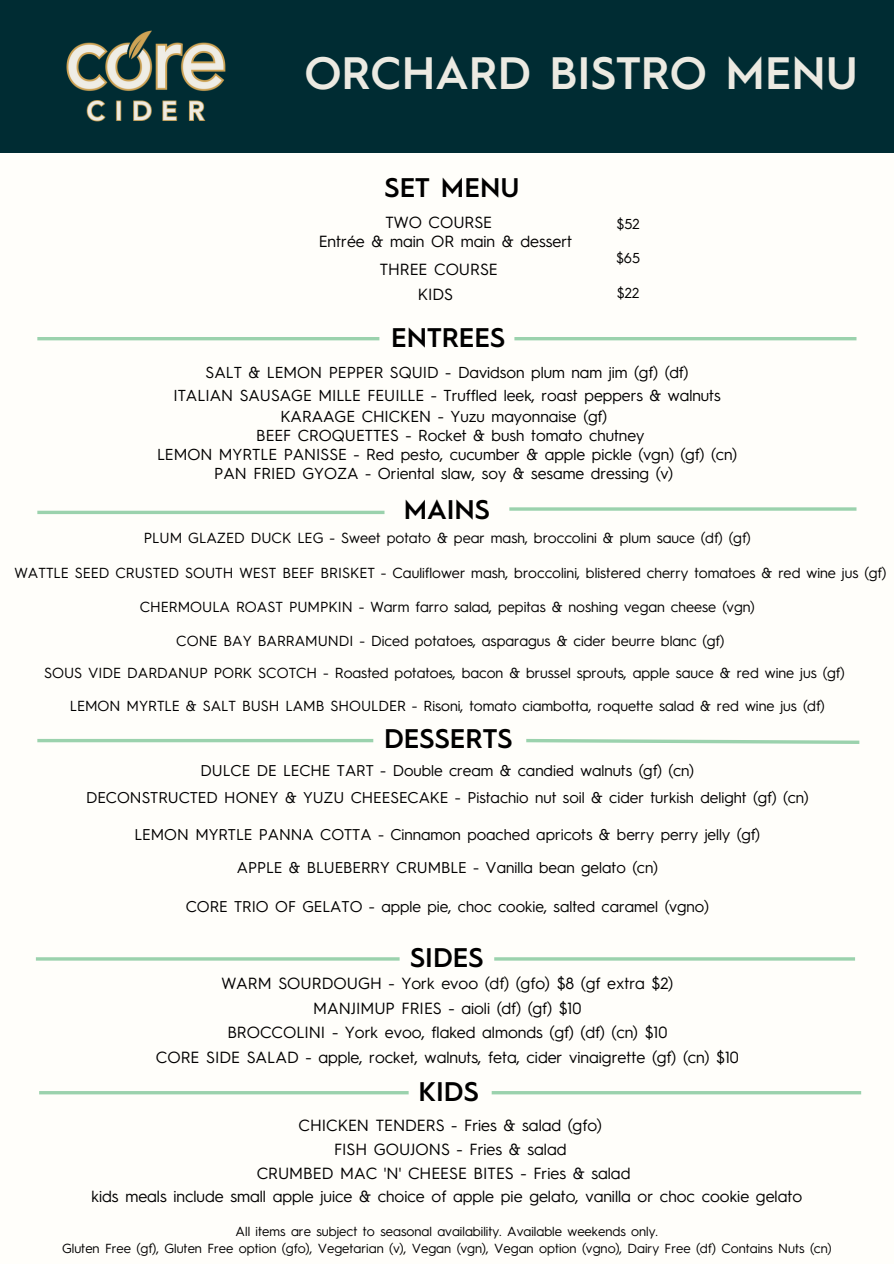
<style>
.page{position:relative;width:894px;height:1264px;background:#fff}
.page>*{position:absolute;margin:0;border:0;box-sizing:border-box;transform-origin:0 0}
.t1{font:600 45.45px "Hurme Geometric Sans 1";color:#eceae2}
.t2{font:600 27px "Hurme Geometric Sans 1";color:#000}
.t3{font:16.2px/19.2px "Hurme Geometric Sans 3";color:#000}
.t4{font:15.9px/18.8px "Hurme Geometric Sans 3";color:#000;text-align:center}
.t5{font:15.6px "Hurme Geometric Sans 3";color:#000}
.t6{font:14.55px "Hurme Geometric Sans 3";color:#000}
.t7{font:14.4px "Hurme Geometric Sans 3";color:#000}
.t8{font:13.2px "Hurme Geometric Sans 3";color:#000}
</style>
<div class="page">
<div style="left:0;top:152px;width:893px;height:1111px;background:#fffefa"></div>
<div style="left:0;top:0;width:893px;height:152px;background:#002c33"></div>
<img style="left:66px;top:31px;width:159px;height:91px">
<svg style="left:37px;top:510px;width:347px;height:4px"></svg>
<hr style="left:509px;top:507px;width:347px;height:3px;background:#9bd2ad">
<hr style="left:36px;top:957px;width:363px;height:3px;background:#9bd2ad">
<hr style="left:494px;top:957px;width:360px;height:3px;background:#9bd2ad">
<hr style="left:37px;top:337px;width:342px;height:3px;background:#9bd2ad">
<hr style="left:514px;top:337px;width:342px;height:3px;background:#9bd2ad">
<hr style="left:39px;top:1091px;width:369px;height:3px;background:#9bd2ad">
<hr style="left:491px;top:1091px;width:369px;height:3px;background:#9bd2ad">
<hr style="left:37px;top:739px;width:336px;height:3px;background:#9bd2ad">
<svg style="left:526px;top:739px;width:334px;height:5px"></svg>
<h3 class="t1" style="left:304px;top:54px;width:555px">ORCHARD BISTRO MENU</h3>
<h3 class="t2" style="left:384px;top:176px;width:136px">SET MENU</h3>
<p class="t3" style="left:319px;top:214px;width:255px;text-indent:67px">TWO COURSE<br>Entrée &amp; main OR main &amp; dessert</p>
<p class="t3" style="left:380px;top:261px;width:119px">THREE COURSE</p>
<p class="t3" style="left:417px;top:286px;width:37px">KIDS</p>
<h1 class="t2" style="left:391px;top:326px;width:116px">ENTREES</h1>
<p class="t7" style="left:616px;top:217px;width:25px">$52</p>
<h4 class="t7" style="left:616px;top:252px;width:25px">$65</h4>
<h4 class="t7" style="left:616px;top:287px;width:24px">$22</h4>
<p class="t4" style="left:173px;top:362px;width:548px;line-height:23.1px">SALT &amp; LEMON PEPPER SQUID - Davidson plum nam jim (gf) (df)<br>ITALIAN SAUSAGE MILLE FEUILLE - Truffled leek, roast peppers &amp; walnuts</p>
<p class="t4" style="left:157px;top:409px;width:581px">KARAAGE CHICKEN - Yuzu mayonnaise (gf)<br>BEEF CROQUETTES - Rocket &amp; bush tomato chutney<br>LEMON MYRTLE PANISSE - Red pesto, cucumber &amp; apple pickle (vgn) (gf) (cn)<br>PAN FRIED GYOZA - Oriental slaw, soy &amp; sesame dressing (v)</p>
<h4 class="t2" style="left:403px;top:498px;width:88px">MAINS</h4>
<h2 class="t6" style="left:144px;top:532px;width:608px">PLUM GLAZED DUCK LEG - Sweet potato &amp; pear mash, broccolini &amp; plum sauce (df) (gf)</h2>
<p class="t6" style="left:14px;top:566px;width:873px">WATTLE SEED CRUSTED SOUTH WEST BEEF BRISKET - Cauliflower mash, broccolini, blistered cherry tomatoes &amp; red wine jus (gf)</p>
<h4 class="t6" style="left:140px;top:601px;width:616px">CHERMOULA ROAST PUMPKIN - Warm farro salad, pepitas &amp; noshing vegan cheese (vgn)</h4>
<h2 class="t6" style="left:176px;top:635px;width:549px">CONE BAY BARRAMUNDI - Diced potatoes, asparagus &amp; cider beurre blanc (gf)</h2>
<p class="t6" style="left:44px;top:666px;width:801px">SOUS VIDE DARDANUP PORK SCOTCH - Roasted potatoes, bacon &amp; brussel sprouts, apple sauce &amp; red wine jus (gf)</p>
<h4 class="t6" style="left:70px;top:700px;width:756px">LEMON MYRTLE &amp; SALT BUSH LAMB SHOULDER - Risoni, tomato ciambotta, roquette salad &amp; red wine jus (df)</h4>
<h4 class="t2" style="left:384px;top:727px;width:130px">DESSERTS</h4>
<h4 class="t5" style="left:200px;top:763px;width:495px">DULCE DE LECHE TART - Double cream &amp; candied walnuts (gf) (cn)</h4>
<h4 class="t5" style="left:86px;top:790px;width:724px">DECONSTRUCTED HONEY &amp; YUZU CHEESECAKE - Pistachio nut soil &amp; cider turkish delight (gf) (cn)</h4>
<h4 class="t5" style="left:134px;top:827px;width:627px">LEMON MYRTLE PANNA COTTA - Cinnamon poached apricots &amp; berry perry jelly (gf)</h4>
<p class="t5" style="left:237px;top:861px;width:422px">APPLE &amp; BLUEBERRY CRUMBLE - Vanilla bean gelato (cn)</p>
<h2 class="t5" style="left:186px;top:900px;width:524px">CORE TRIO OF GELATO - apple pie, choc cookie, salted caramel (vgno)</h2>
<p class="t2" style="left:410px;top:946px;width:75px">SIDES</p>
<h4 class="t3" style="left:221px;top:974px;width:453px">WARM SOURDOUGH - York evoo (df) (gfo) $8 (gf extra $2)</h4>
<h4 class="t3" style="left:313px;top:999px;width:269px">MANJIMUP FRIES - aioli (df) (gf) $10</h4>
<h4 class="t3" style="left:227px;top:1024px;width:441px">BROCCOLINI - York evoo, flaked almonds (gf) (df) (cn) $10</h4>
<h4 class="t3" style="left:156px;top:1049px;width:584px">CORE SIDE SALAD - apple, rocket, walnuts, feta, cider vinaigrette (gf) (cn) $10</h4>
<h2 class="t2" style="left:418px;top:1079px;width:62px">KIDS</h2>
<h4 class="t3" style="left:298px;top:1116px;width:305px">CHICKEN TENDERS - Fries &amp; salad (gfo)</h4>
<p class="t3" style="left:334px;top:1140px;width:234px">FISH GOUJONS - Fries &amp; salad</p>
<p class="t3" style="left:256px;top:1165px;width:375px">CRUMBED MAC 'N' CHEESE BITES - Fries &amp; salad</p>
<h2 class="t3" style="left:92px;top:1188px;width:711px">kids meals include small apple juice &amp; choice of apple pie gelato, vanilla or choc cookie gelato</h2>
<p class="t8" style="left:235px;top:1226px;width:424px">All items are subject to seasonal availability. Available weekends only.</p>
<h4 class="t8" style="left:62px;top:1242px;width:770px">Gluten Free (gf), Gluten Free option (gfo), Vegetarian (v), Vegan (vgn), Vegan option (vgno), Dairy Free (df) Contains Nuts (cn)</h4>
</div>
